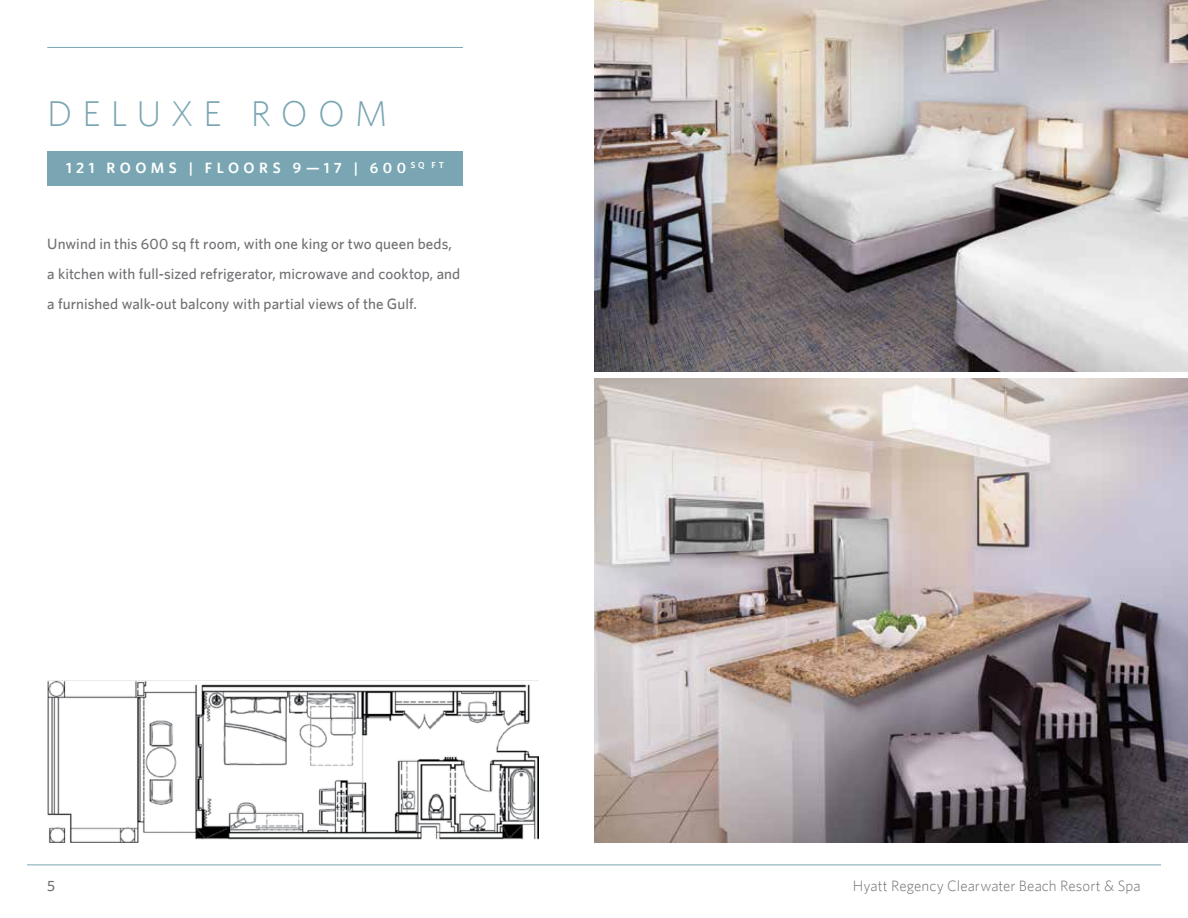
<style>
.page{position:relative;width:1188px;height:918px;background:#fff}
.page>*{position:absolute;margin:0;border:0;box-sizing:border-box;transform-origin:0 0}
.t1{font:300 36px "Whitney";letter-spacing:.275em;color:#79a6b2}
.t2{font:500 15px/30px "Whitney";letter-spacing:.005em;color:#6f7073}
.t3{font:300 15px "Whitney";letter-spacing:.005em;color:#6f7073}
.t4{font:600 15px "Whitney";letter-spacing:.3em;color:#fff}
</style>
<div class="page">
<hr style="left:27px;top:865px;width:1134px;height:1px;background:#79a6b2">
<hr style="left:47px;top:47px;width:416px;height:1px;background:#79a6b2">
<img style="left:594px;top:0;width:594px;height:371px">
<img style="left:594px;top:378px;width:594px;height:464px">
<div style="left:47px;top:151px;width:416px;height:35px;background:#79a6b2"></div>
<img style="left:48px;top:681px;width:491px;height:161px">
<h1 class="t1" style="left:47px;top:93px;width:342px">DELUXE ROOM</h1>
<p class="t4" style="left:66px;top:158px;width:379px">121 ROOMS | FLOORS 9—17 | 600 <sup>SQ</sup> <sup>FT</sup></p>
<p class="t2" style="left:47px;top:228px;width:415px">Unwind in this 600 sq ft room, with one king or two queen beds, a kitchen with full-sized refrigerator, microwave and cooktop, and a furnished walk-out balcony with partial views of the Gulf.</p>
<p class="t2" style="left:47px;top:870px;width:9px">5</p>
<p class="t3" style="left:853px;top:877px;width:289px">Hyatt Regency Clearwater Beach Resort &amp; Spa</p>
</div>
